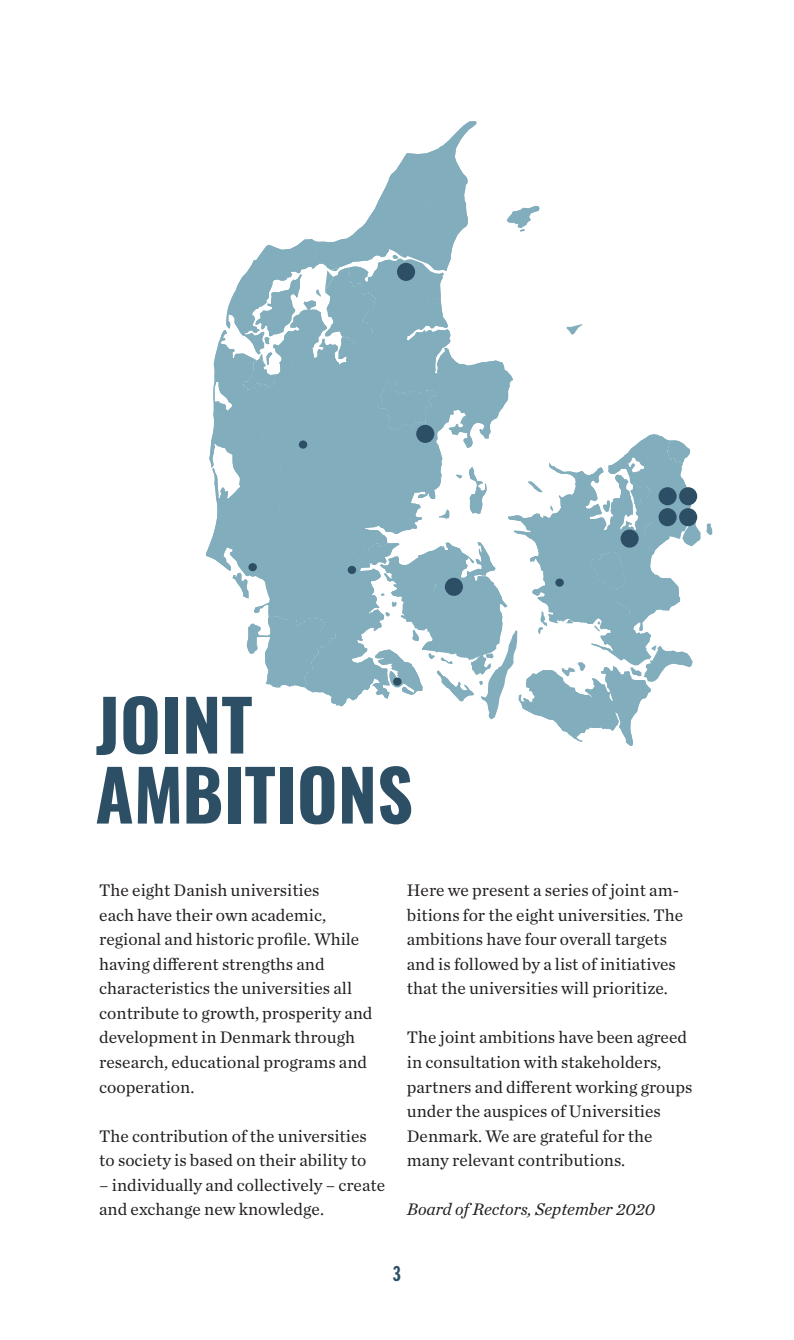
<style>
.page{position:relative;width:794px;height:1340px;background:#fff}
.page>*{position:absolute;margin:0;border:0;box-sizing:border-box;transform-origin:0 0}
.Rubrikker{font:700 70px "Oswald";color:#2d4f65}
.t1{font:21px "Franklin Gothic Extra Cond";color:#2d4f65}
.Brødtekst_Georgia_10{font:17.5px/24.5px "Chronicle Text G1";color:#231f20}
.Brødtekst_Georgia_10-2{font:italic 17.5px "Chronicle Text G1";color:#231f20}
</style>
<div class="page">
<svg style="left:706px;top:523px;width:6px;height:12px"></svg>
<svg style="left:206px;top:121px;width:494px;height:543px"></svg>
<svg style="left:213px;top:200px;width:479px;height:546px"></svg>
<div style="left:299px;top:440px;width:8px;height:8px;background:#2d4f65;border-radius:50%"></div>
<div style="left:248px;top:563px;width:9px;height:8px;background:#2d4f65;border-radius:50%"></div>
<div style="left:348px;top:566px;width:8px;height:8px;background:#2d4f65;border-radius:50%"></div>
<div style="left:555px;top:578px;width:9px;height:8px;background:#2d4f65;border-radius:50%"></div>
<div style="left:393px;top:677px;width:8px;height:8px;background:#2d4f65;border-radius:50%"></div>
<div style="left:397px;top:263px;width:18px;height:18px;background:#2d4f65;border-radius:50%"></div>
<div style="left:416px;top:425px;width:18px;height:18px;background:#2d4f65;border-radius:50%"></div>
<div style="left:445px;top:577px;width:18px;height:19px;background:#2d4f65;border-radius:50%"></div>
<div style="left:620px;top:529px;width:18px;height:18px;background:#2d4f65;border-radius:50%"></div>
<div style="left:658px;top:508px;width:18px;height:18px;background:#2d4f65;border-radius:50%"></div>
<div style="left:658px;top:487px;width:18px;height:18px;background:#2d4f65;border-radius:50%"></div>
<div style="left:679px;top:508px;width:18px;height:18px;background:#2d4f65;border-radius:50%"></div>
<div style="left:679px;top:487px;width:18px;height:18px;background:#2d4f65;border-radius:50%"></div>
<p class="Rubrikker" style="left:95px;top:662px;width:158px">JOINT</p>
<p class="Rubrikker" style="left:95px;top:732px;width:319px">AMBITIONS</p>
<p class="Brødtekst_Georgia_10" style="left:99px;top:877px;width:275px">The eight Danish universities<br>each have their own academic, regional and historic profile. While having different strengths and characteristics the universities all contribute to growth, prosperity and development in Denmark through research, educational programs and cooperation.</p>
<p class="Brødtekst_Georgia_10" style="left:99px;top:1122px;width:269px">The contribution of the universities to society is based on their ability to</p>
<p class="Brødtekst_Georgia_10" style="left:99px;top:1171px;width:287px">– individually and collectively – create and exchange new knowledge.</p>
<p class="Brødtekst_Georgia_10" style="left:407px;top:877px;width:278px">Here we present a series of joint am&shy;bitions for the eight universities. The ambitions have four overall targets and is followed by a list of initiatives that the universities will prioritize.</p>
<p class="Brødtekst_Georgia_10" style="left:407px;top:1024px;width:287px">The joint ambitions have been agreed in consultation with stakeholders, partners and different working groups under the auspices of Universities Denmark. We are grateful for the many relevant contributions.</p>
<p class="Brødtekst_Georgia_10-2" style="left:407px;top:1195px;width:249px">Board of Rectors, September 2020</p>
<p class="t1" style="left:393px;top:1261px;width:9px">3</p>
</div>
